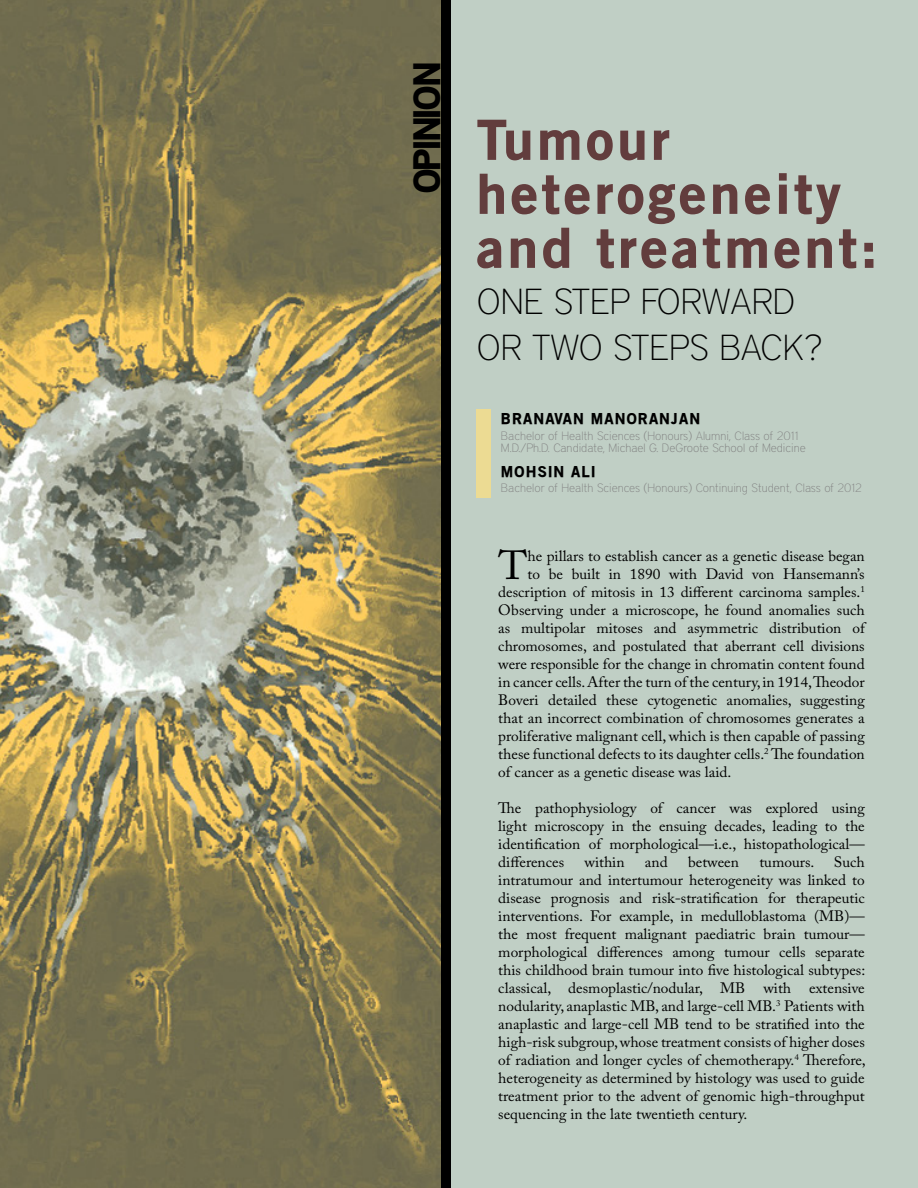
<style>
.page{position:relative;width:918px;height:1188px;background:#c0cfc5}
.page>*{position:absolute;margin:0;border:0;box-sizing:border-box;transform-origin:0 0}
.t1{font:900 54px/54px "Old Sans";letter-spacing:.075em;color:#623d3d}
.t2{font:40.35px "Adobe Caslon Pro";color:#000}
.t3{font:100 36px/46.5px "District";color:#000}
.t4{font:900 36px "Old Sans";color:#000}
.t5{font:15px/18px "Adobe Caslon Pro";color:#000;text-align:justify}
.t6{font:900 15px "Old Sans";letter-spacing:.075em;color:#000}
.t7{font:100 12px "District";color:#828282}
.t8{font:100 12px "District";color:#808080}
</style>
<div class="page">
<img style="left:0;top:0;width:441px;height:1188px">
<div style="left:477px;top:409px;width:14px;height:89px;background:#ecdb93"></div>
<div style="left:441px;top:0;width:9px;height:1188px;background:#000"></div>
<h3 class="t4" style="left:404px;top:193px;width:130px;rotate:-90deg">OPINION</h3>
<h1 class="t1" style="left:477px;top:112px;width:402px">Tumour heterogeneity and treatment:</h1>
<h3 class="t3" style="left:477px;top:278px;width:347px">ONE STEP FORWARD<br>OR TWO STEPS BACK?</h3>
<p class="t6" style="left:501px;top:409px;width:201px">Branavan Manoranjan</p>
<p class="t7" style="left:501px;top:429px;width:299px">Bachelor of Health Sciences (Honours) Alumni, Class of 2011</p>
<p class="t8" style="left:501px;top:441px;width:306px">M.D./Ph.D. Candidate, Michael G. DeGroote School of Medicine</p>
<p class="t6" style="left:501px;top:463px;width:96px">MOHSIN ALI</p>
<p class="t7" style="left:501px;top:481px;width:363px">Bachelor of Health Sciences (Honours) Continuing Student, Class of 2012</p>
<h2 class="t2" style="left:499px;top:541px;width:30px">T</h2>
<p class="t5" style="left:528px;top:547px;width:339px">he pillars to establish cancer as a genetic disease began</p>
<p class="t5" style="left:528px;top:565px;width:339px">to be built in 1890 with David von Hansemann’s</p>
<p class="t5" style="left:498px;top:583px;width:368px">description of mitosis in 13 different carcinoma samples.<sup>1</sup></p>
<p class="t5" style="left:498px;top:601px;width:368px">Observing under a microscope, he found anomalies such</p>
<p class="t5" style="left:498px;top:619px;width:368px">as multipolar mitoses and asymmetric distribution of</p>
<p class="t5" style="left:498px;top:637px;width:368px">chromosomes, and postulated that aberrant cell divisions</p>
<p class="t5" style="left:498px;top:655px;width:368px">were responsible for the change in chromatin content found</p>
<p class="t5" style="left:498px;top:673px;width:368px">in cancer cells. After the turn of the century, in 1914, Theodor</p>
<p class="t5" style="left:498px;top:691px;width:368px">Boveri detailed these cytogenetic anomalies, suggesting</p>
<p class="t5" style="left:498px;top:709px;width:368px">that an incorrect combination of chromosomes generates a</p>
<p class="t5" style="left:498px;top:727px;width:368px">proliferative malignant cell, which is then capable of passing</p>
<p class="t5" style="left:498px;top:745px;width:368px">these functional defects to its daughter cells.<sup>2</sup> The foundation</p>
<p class="t5" style="left:498px;top:763px;width:235px">of cancer as a genetic disease was laid.</p>
<p class="t5" style="left:498px;top:799px;width:368px">The pathophysiology of cancer was explored using light microscopy in the ensuing decades, leading to the identification of morphological—i.e., histopathological— differences</p>
<p class="t5" style="left:498px;top:853px;width:369px;text-indent:335px">Such intratumour and intertumour heterogeneity was linked to disease prognosis and risk-stratification for therapeutic interventions. For example, in medulloblastoma (MB)— the most frequent malignant paediatric brain tumour— morphological differences among tumour cells separate this childhood brain tumour into five histological subtypes: classical, desmoplastic/nodular, MB with extensive nodularity, anaplastic MB, and large-cell MB.<sup>3</sup> Patients with anaplastic and large-cell MB tend to be stratified into the high-risk subgroup, whose treatment consists of higher doses of radiation and longer cycles of chemotherapy.<sup>4</sup> Therefore, heterogeneity as determined by histology was used to guide treatment prior to the advent of genomic high-throughput sequencing in the late twentieth century.</p>
<p class="t5" style="left:585px;top:853px;width:42px">within</p>
<p class="t5" style="left:645px;top:853px;width:24px">and</p>
<p class="t5" style="left:688px;top:853px;width:52px">between</p>
<p class="t5" style="left:759px;top:853px;width:57px">tumours.</p>
</div>
